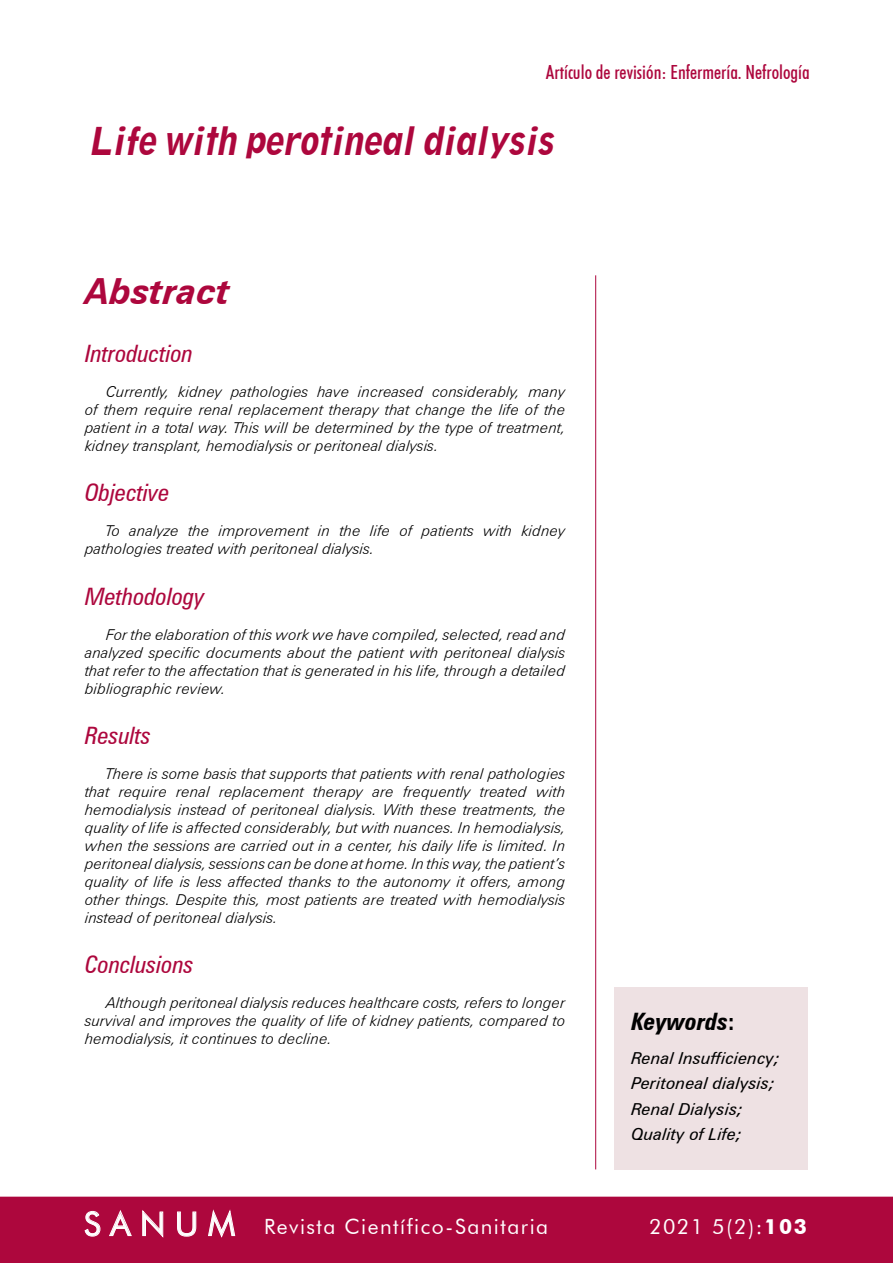
<style>
.page{position:relative;width:893px;height:1263px;background:#fff}
.page>*{position:absolute;margin:0;border:0;box-sizing:border-box;transform-origin:0 0}
.t1{font:italic 800 36px "Geometric 212 BT";color:#ad073d;scale:.85 1}
.t2{font:italic 700 36px "Zurich BT";color:#ad073d}
.t3{font:italic condensed 24px "Zurich BT";color:#ad073d}
.t4{font:italic 700 condensed 24px "Zurich BT";color:#000}
.t5{font:21px "Futura BT";letter-spacing:.07em;color:#fff}
.t6{font:500 condensed 19.5px "Futura BT";color:#ad073d}
.t7{font:italic 16.5px/25.2px "Zurich BT";color:#000}
.t8{font:italic 300 15px/18px "Zurich BT";color:#000;text-align:justify}
.s1{font-style:normal}
.s2{font-size:33px}
.s3{font-weight:700}
</style>
<div class="page">
<hr style="left:595px;top:275px;width:1px;height:894px;background:#ad073d">
<div style="left:0;top:1197px;width:893px;height:66px;background:#ad073d"></div>
<div style="left:614px;top:986px;width:194px;height:183px;background:#eee1e3"></div>
<h3 class="t6" style="left:546px;top:60px;width:265px">Artículo de revisión: Enfermería. Nefrología</h3>
<h1 class="t1" style="left:88px;top:118px;width:559px">Life with perotinealdialysis</h1>
<h1 class="t2" style="left:85px;top:269px;width:147px">Abstract</h1>
<h2 class="t3" style="left:85px;top:339px;width:109px">Introduction</h2>
<p class="t8" style="left:85px;top:383px;width:482px;text-indent:21px">Currently, kidney pathologies have increased considerably, many of them require renal replacement therapy that change the life of the patient in a total way. This will be determined by the type of treatment, kidney transplant, hemodialysis or peritoneal dialysis.</p>
<h2 class="t3" style="left:85px;top:478px;width:86px">Objective</h2>
<p class="t8" style="left:85px;top:522px;width:482px;text-indent:21px">To analyze the improvement in the life of patients with kidney pathologies treated with peritoneal dialysis.</p>
<h2 class="t3" style="left:85px;top:581px;width:121px">Methodology</h2>
<p class="t8" style="left:85px;top:625px;width:482px;text-indent:21px">For the elaboration of this work we have compiled, selected, read and analyzed specific documents about the patient with peritoneal dialysis that refer to the affectation that is generated in his life, through a detailed bibliographic review.</p>
<h2 class="t3" style="left:85px;top:720px;width:68px">Results</h2>
<p class="t8" style="left:85px;top:764px;width:482px;text-indent:21px">There is some basis that supports that patients with renal pathologies that require renal replacement therapy are frequently treated with hemodialysis instead of peritoneal dialysis. With these treatments, the quality of life is affected considerably, but with nuances. In hemodialysis, when the sessions are carried out in a center, his daily life is limited. In peritoneal dialysis, sessions can be done at home. In this way, the patient’s quality of life is less affected thanks to the autonomy it offers, among other things. Despite this, most patients are treated with hemodialysis instead of peritoneal dialysis.</p>
<h2 class="t3" style="left:85px;top:949px;width:110px">Conclusions</h2>
<p class="t8" style="left:85px;top:993px;width:482px;text-indent:21px">Although peritoneal dialysis reduces healthcare costs, refers to longer survival and improves the quality of life of kidney patients, compared to hemodialysis, it continues to decline.</p>
<h2 class="t4" style="left:631px;top:1007px;width:104px">Keywords<span class="s1">:</span></h2>
<p class="t7" style="left:631px;top:1045px;width:150px">Renal Insufficiency;<br>Peritoneal dialysis;<br>Renal Dialysis;<br>Quality of Life;</p>
<h3 class="t5" style="left:84px;top:1214px;width:466px"><span class="s2">S A N U M</span> Revista Científico-Sanitaria</h3>
<h3 class="t5" style="left:649px;top:1214px;width:159px">2021 5(2):<span class="s3">103</span></h3>
</div>
